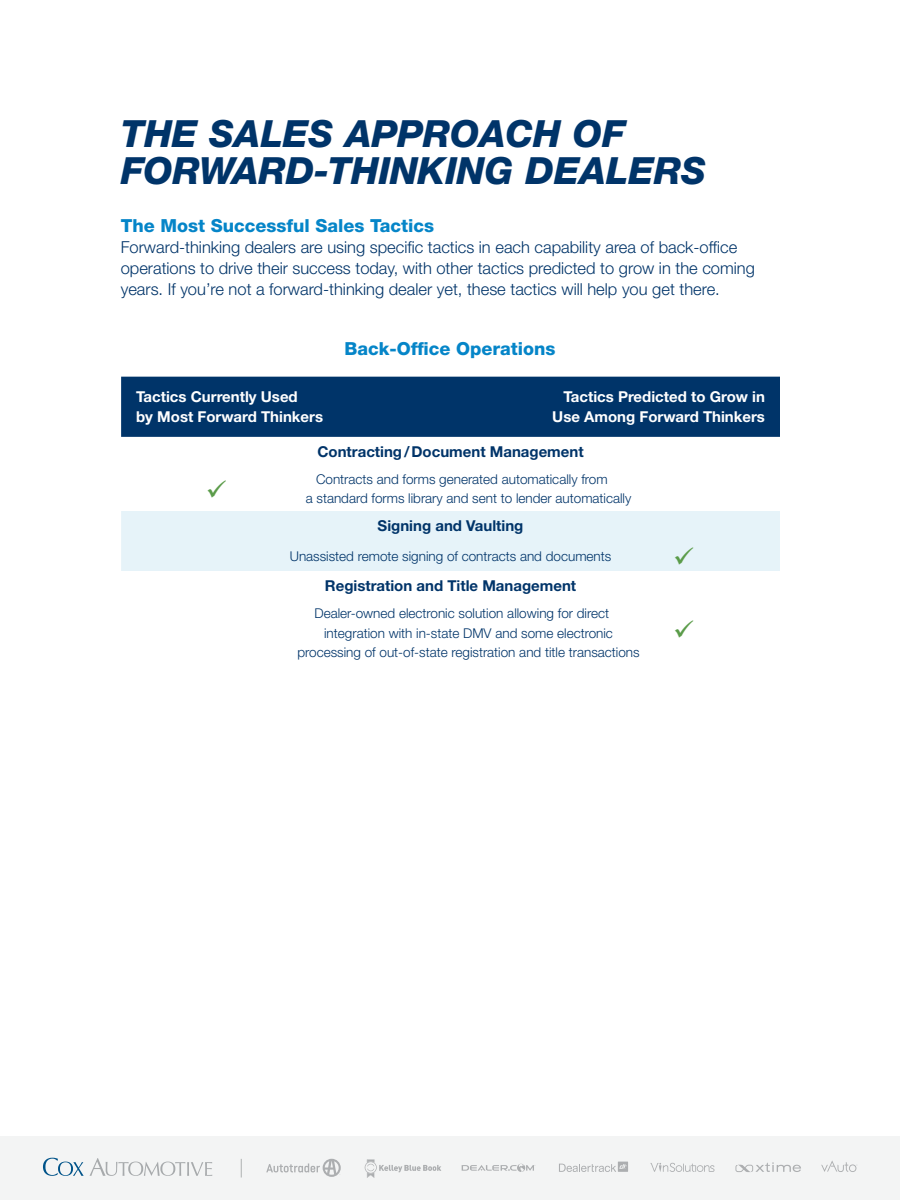
<style>
.page{position:relative;width:900px;height:1200px;background:#fff}
.page>*{position:absolute;margin:0;border:0;box-sizing:border-box;transform-origin:0 0}
.t1{font:italic 800 37.5px/37.5px "Helvetica Neue LT Std";color:#003469}
.t2{font:800 18px "Helvetica Neue LT Std";color:#0585c8}
.t3{font:300 16.5px/21px "Helvetica Neue LT Std";color:#003469}
.t4{font:700 15px/19.5px "Helvetica Neue LT Std";color:#fff}
.t5{font:700 15px "Helvetica Neue LT Std";color:#003469}
.t6{font:300 13.5px/19.5px "Helvetica Neue LT Std";color:#003469}
</style>
<div class="page">
<div style="left:0;top:1136px;width:900px;height:64px;background:#f3f4f4"></div>
<svg style="left:462px;top:1164px;width:73px;height:8px"></svg>
<svg style="left:650px;top:1163px;width:65px;height:9px"></svg>
<svg style="left:735px;top:1162px;width:66px;height:10px"></svg>
<svg style="left:241px;top:1159px;width:1px;height:19px"></svg>
<svg style="left:364px;top:1159px;width:77px;height:19px"></svg>
<svg style="left:266px;top:1159px;width:75px;height:18px"></svg>
<svg style="left:43px;top:1158px;width:41px;height:18px"></svg>
<svg style="left:90px;top:1158px;width:122px;height:18px"></svg>
<svg style="left:559px;top:1162px;width:69px;height:10px"></svg>
<svg style="left:821px;top:1161px;width:36px;height:11px"></svg>
<div style="left:121px;top:377px;width:659px;height:60px;background:#003469"></div>
<div style="left:121px;top:511px;width:659px;height:60px;background:#e6f3f9"></div>
<h1 class="t1" style="left:121px;top:114px;width:587px">THE SALES APPROACH OF<br>FORWARD-THINKING DEALERS</h1>
<h2 class="t2" style="left:121px;top:215px;width:315px">The Most Successful Sales Tactics</h2>
<p class="t3" style="left:121px;top:237px;width:636px">Forward-thinking dealers are using specific tactics in each capability area of back-office operations to drive their success today, with other tactics predicted to grow in the coming years. If you’re not a forward-thinking dealer yet, these tactics will help you get there.</p>
<h2 class="t2" style="left:344px;top:337px;width:213px">Back-Office Operations</h2>
<p class="t4" style="left:136px;top:387px;width:188px">Tactics Currently Used<br>by Most Forward Thinkers</p>
<p class="t4" style="left:552px;top:387px;width:214px;text-align:right">Tactics Predicted to Grow in<br>Use Among Forward Thinkers</p>
<p class="t5" style="left:317px;top:443px;width:268px">Contracting/Document Management</p>
<p class="t6" style="left:306px;top:469px;width:327px;text-indent:10px">Contracts and forms generated automatically from<br>a standard forms library and sent to lender automatically</p>
<p class="t5" style="left:378px;top:517px;width:147px">Signing and Vaulting</p>
<p class="t6" style="left:290px;top:546px;width:323px">Unassisted remote signing of contracts and documents</p>
<p class="t5" style="left:325px;top:577px;width:253px">Registration and Title Management</p>
<p class="t6" style="left:315px;top:603px;width:296px">Dealer-owned electronic solution allowing for direct</p>
<p class="t6" style="left:324px;top:623px;width:290px">integration with in-state DMV and some electronic</p>
<p class="t6" style="left:298px;top:642px;width:344px">processing of out-of-state registration and title transactions</p>
</div>
